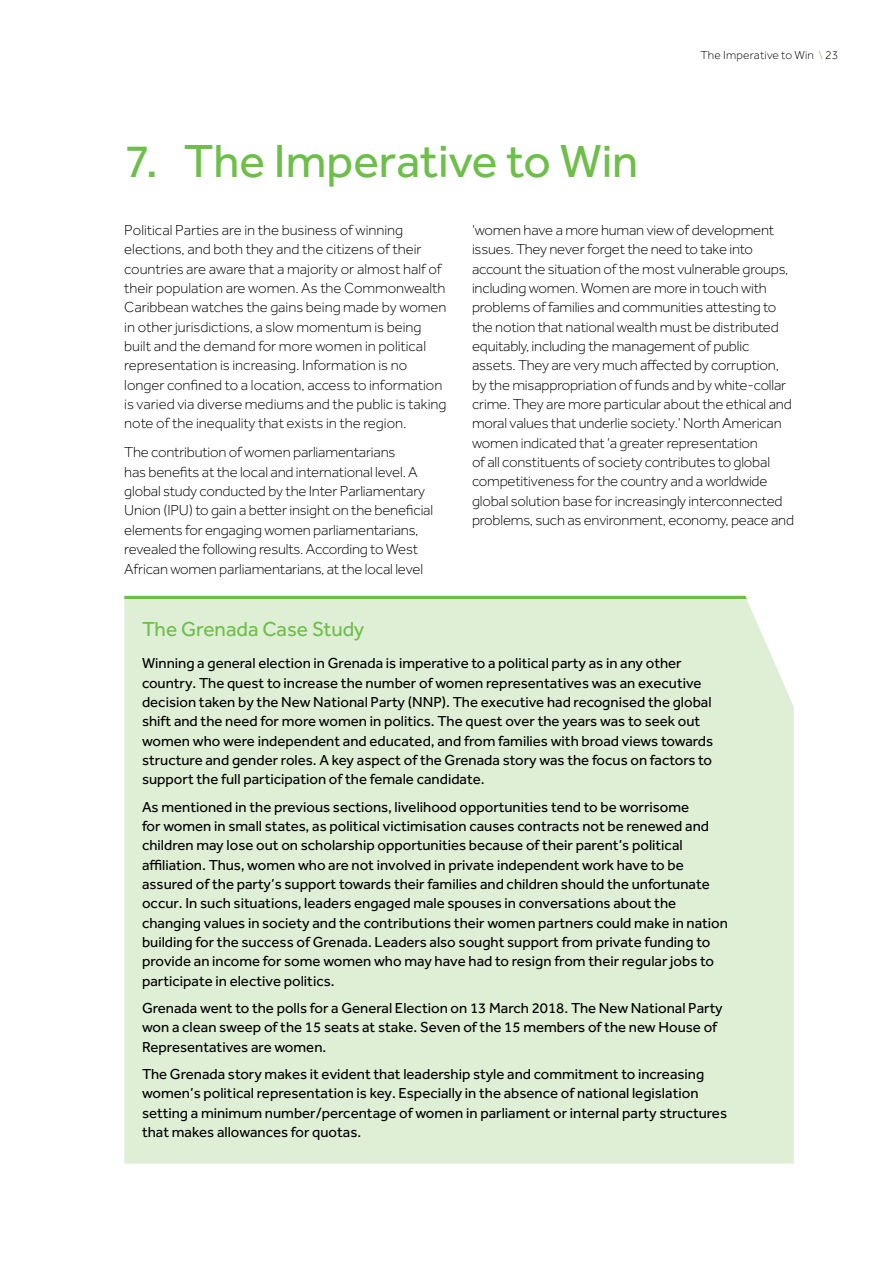
<style>
.page{position:relative;width:893px;height:1263px;background:#fff}
.page>*{position:absolute;margin:0;border:0;box-sizing:border-box;transform-origin:0 0}
.t1{font:48px "Effra";letter-spacing:-.005em;color:#6ebe4a}
.t2{font:21px "Effra";color:#6ebe4a}
.t3{font:15px/19.4px "Effra";color:#000}
.t4{font:300 15px/19.4px "Effra";letter-spacing:-.01em;color:#000}
.t5{font:300 12px "Effra";letter-spacing:.02em;color:#000}
.s1{color:#6ebe4a}
</style>
<div class="page">
<div style="left:124px;top:599px;width:670px;height:565px;background:#dfefd6"></div>
<hr style="left:124px;top:596px;width:623px;height:3px;background:#6ebe4a">
<p class="t5" style="left:700px;top:48px;width:139px">The Imperative to Win <span class="s1">\</span> 23</p>
<h1 class="t1" style="left:124px;top:133px;width:515px">7. The Imperative to Win</h1>
<p class="t4" style="left:124px;top:220px;width:324px">Political Parties are in the business of winning elections, and both they and the citizens of their countries are aware that a majority or almost half of their population are women. As the Commonwealth Caribbean watches the gains being made by women in other jurisdictions, a slow momentum is being built and the demand for more women in political representation is increasing. Information is no longer confined to a location, access to information is varied via diverse mediums and the public is taking note of the inequality that exists in the region.</p>
<p class="t4" style="left:124px;top:443px;width:310px">The contribution of women parliamentarians<br>has benefits at the local and international level. A global study conducted by the Inter Parliamentary Union (IPU) to gain a better insight on the beneficial elements for engaging women parliamentarians, revealed the following results. According to West African women parliamentarians, at the local level</p>
<p class="t4" style="left:472px;top:220px;width:324px">‘women have a more human view of development issues. They never forget the need to take into account the situation of the most vulnerable groups, including women. Women are more in touch with problems of families and communities attesting to the notion that national wealth must be distributed equitably, including the management of public assets. They are very much affected by corruption, by the misappropriation of funds and by white-collar crime. They are more particular about the ethical and moral values that underlie society.’ North American women indicated that ‘a greater representation<br>of all constituents of society contributes to global competitiveness for the country and a worldwide global solution base for increasingly interconnected problems, such as environment, economy, peace and</p>
<h2 class="t2" style="left:142px;top:617px;width:224px">The Grenada Case Study</h2>
<p class="t3" style="left:142px;top:653px;width:573px">Winning a general election in Grenada is imperative to a political party as in any other country. The quest to increase the number of women representatives was an executive decision taken by the New National Party (NNP). The executive had recognised the global shift and the need for more women in politics. The quest over the years was to seek out women who were independent and educated, and from families with broad views towards structure and gender roles. A key aspect of the Grenada story was the focus on factors to support the full participation of the female candidate.</p>
<p class="t3" style="left:142px;top:797px;width:587px">As mentioned in the previous sections, livelihood opportunities tend to be worrisome<br>for women in small states, as political victimisation causes contracts not be renewed and children may lose out on scholarship opportunities because of their parent’s political affiliation. Thus, women who are not involved in private independent work have to be assured of the party’s support towards their families and children should the unfortunate occur. In such situations, leaders engaged male spouses in conversations about the changing values in society and the contributions their women partners could make in nation building for the success of Grenada. Leaders also sought support from private funding to provide an income for some women who may have had to resign from their regular jobs to participate in elective politics.</p>
<p class="t3" style="left:142px;top:998px;width:582px">Grenada went to the polls for a General Election on 13 March 2018. The New National Party won a clean sweep of the 15 seats at stake. Seven of the 15 members of the new House of<br>Representatives are women.</p>
<p class="t3" style="left:142px;top:1064px;width:587px">The Grenada story makes it evident that leadership style and commitment to increasing women’s political representation is key. Especially in the absence of national legislation setting a minimum number/percentage of women in parliament or internal party structures that makes allowances for quotas.</p>
</div>
